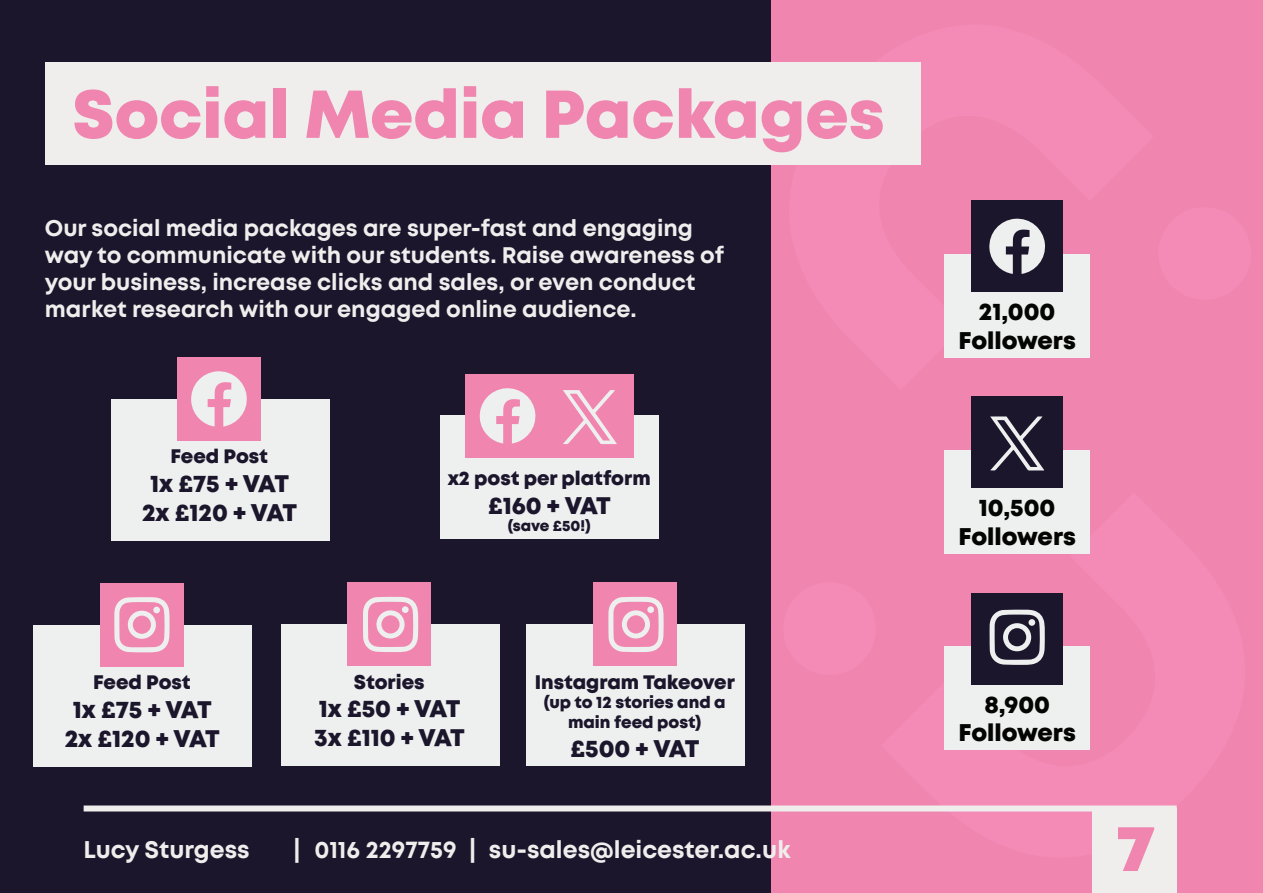
<style>
.page{position:relative;width:1263px;height:893px;background:#1c162c}
.page>*{position:absolute;margin:0;border:0;box-sizing:border-box;transform-origin:0 0}
.t1{font:800 67.5px "Mont";color:#f086af}
.t2{font:900 65.7px "Mont";color:#f086af}
.t3{font:800 24px/28.8px "Mont";color:#1c162c;text-align:center}
.t4{font:800 24px/28.8px "Mont";color:#040503;text-align:center}
.t5{font:700 23.7px "Mont";color:#efeeed}
.t6{font:700 22.5px/27px "Mont";color:#efeeed}
.t7{font:800 19.5px "Mont";color:#1c162c}
.t8{font:800 16.5px/19.8px "Mont";color:#1c162c;text-align:center}
.t9{font:800 15px "Mont";color:#1c162c}
</style>
<div class="page">
<div style="left:771px;top:0;width:492px;height:893px;background:#f086af"></div>
<div style="left:84px;top:805px;width:1093px;height:6px;background:#efeeed"></div>
<div style="left:1092px;top:808px;width:85px;height:85px;background:#efeeed"></div>
<div style="left:45px;top:62px;width:876px;height:103px;background:#efeeed"></div>
<div style="left:944px;top:254px;width:146px;height:104px;background:#eef0ef"></div>
<div style="left:971px;top:201px;width:92px;height:91px;background:#1c162c"></div>
<svg style="left:989px;top:218px;width:56px;height:56px"></svg>
<div style="left:944px;top:450px;width:146px;height:104px;background:#eef0ef"></div>
<svg style="left:971px;top:396px;width:92px;height:92px;background:#2f293d"></svg>
<div style="left:944px;top:647px;width:146px;height:103px;background:#eef0ef"></div>
<div style="left:971px;top:593px;width:92px;height:91px;background:#1c162c"></div>
<svg style="left:989px;top:610px;width:56px;height:55px"></svg>
<div style="left:1028px;top:619px;width:7px;height:7px;background:#eef0ef;border-radius:50%"></div>
<div style="left:440px;top:416px;width:219px;height:123px;background:#eef0ef"></div>
<div style="left:466px;top:374px;width:168px;height:83px;background:#f086af"></div>
<svg style="left:479px;top:388px;width:57px;height:55px"></svg>
<svg style="left:563px;top:390px;width:54px;height:54px"></svg>
<div style="left:33px;top:625px;width:219px;height:141px;background:#eef0ef"></div>
<div style="left:100px;top:583px;width:83px;height:83px;background:#f086af"></div>
<svg style="left:114px;top:597px;width:56px;height:55px"></svg>
<div style="left:153px;top:607px;width:7px;height:6px;background:#eef0ef;border-radius:50%"></div>
<div style="left:111px;top:399px;width:218px;height:141px;background:#eef0ef"></div>
<div style="left:177px;top:357px;width:83px;height:83px;background:#f086af"></div>
<svg style="left:191px;top:371px;width:56px;height:56px"></svg>
<div style="left:281px;top:624px;width:218px;height:142px;background:#eef0ef"></div>
<div style="left:348px;top:583px;width:83px;height:83px;background:#f086af"></div>
<svg style="left:363px;top:597px;width:55px;height:55px"></svg>
<div style="left:402px;top:606px;width:7px;height:7px;background:#eef0ef;border-radius:50%"></div>
<div style="left:526px;top:624px;width:219px;height:142px;background:#eef0ef"></div>
<div style="left:593px;top:583px;width:83px;height:83px;background:#f086af"></div>
<svg style="left:608px;top:597px;width:56px;height:55px"></svg>
<div style="left:647px;top:606px;width:7px;height:7px;background:#eef0ef;border-radius:50%"></div>
<h1 class="t1" style="left:72px;top:81px;width:814px">Social Media Packages</h1>
<p class="t6" style="left:45px;top:216px;width:681px">Our social media packages are super-fast and engaging way to communicate with our students. Raise awareness of your business, increase clicks and sales, or even conduct market research with our engaged online audience.</p>
<p class="t7" style="left:170px;top:447px;width:99px">Feed Post</p>
<p class="t3" style="left:142px;top:470px;width:157px">1x £75 + VAT<br>2x £120 + VAT</p>
<p class="t7" style="left:448px;top:469px;width:205px">x2 post per platform</p>
<p class="t3" style="left:488px;top:492px;width:124px">£160 + VAT</p>
<p class="t9" style="left:508px;top:518px;width:84px">(save £50!)</p>
<p class="t7" style="left:93px;top:673px;width:99px">Feed Post</p>
<p class="t3" style="left:65px;top:696px;width:157px">1x £75 + VAT<br>2x £120 + VAT</p>
<p class="t7" style="left:354px;top:672px;width:72px">Stories</p>
<p class="t3" style="left:314px;top:696px;width:152px;text-align:left">1x £50 + VAT<br>3x £110 + VAT</p>
<p class="t7" style="left:535px;top:672px;width:202px">Instagram Takeover</p>
<p class="t8" style="left:544px;top:693px;width:183px">(up to 12 stories and a main feed post)</p>
<p class="t3" style="left:570px;top:735px;width:131px">£500 + VAT</p>
<p class="t4" style="left:958px;top:298px;width:119px">21,000<br>Followers</p>
<p class="t4" style="left:958px;top:495px;width:119px">10,500<br>Followers</p>
<p class="t4" style="left:958px;top:691px;width:119px">8,900<br>Followers</p>
<p class="t5" style="left:84px;top:838px;width:168px">Lucy Sturgess</p>
<p class="t5" style="left:293px;top:838px;width:499px">| 0116 2297759 | su-sales@leicester.ac.uk</p>
<h2 class="t2" style="left:1117px;top:816px;width:39px">7</h2>
</div>
